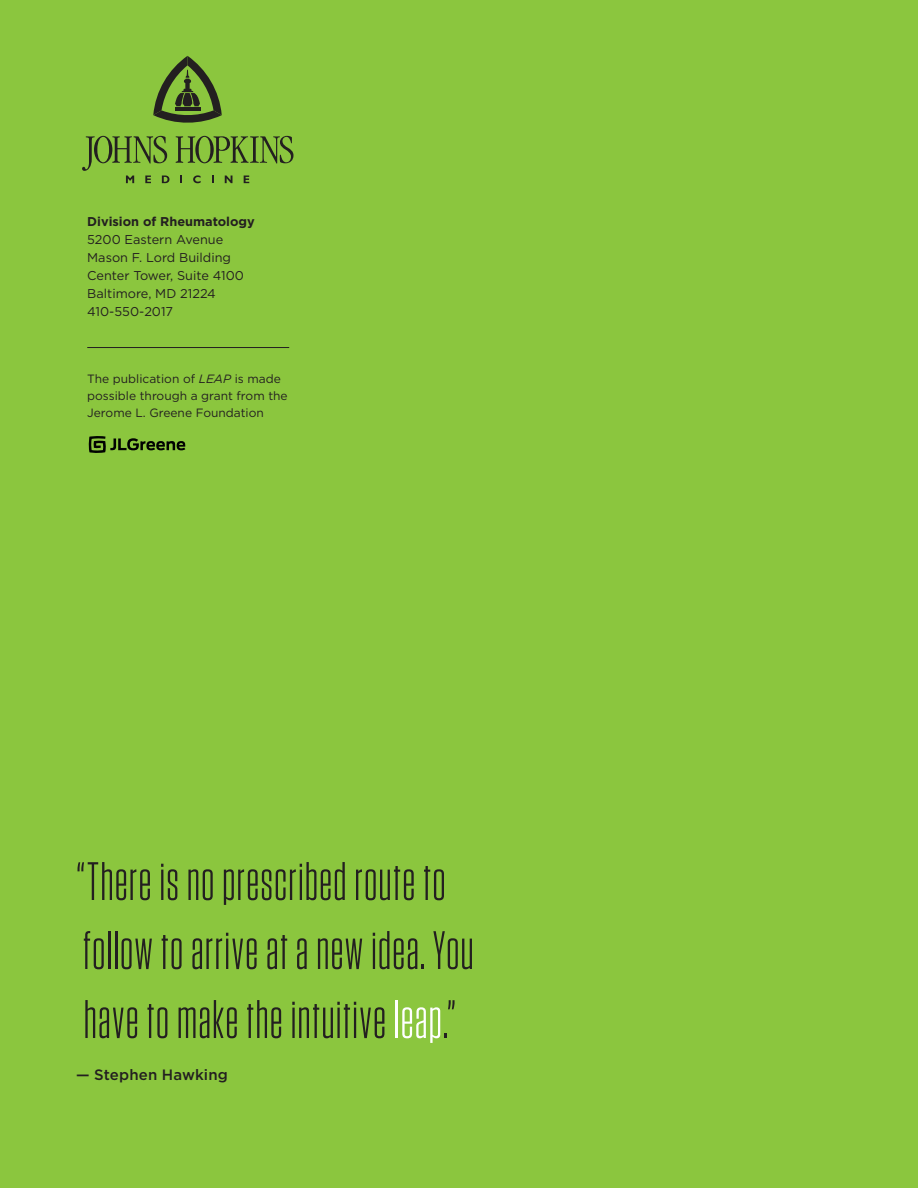
<style>
.page{position:relative;width:918px;height:1188px;background:#8bc63e}
.page>*{position:absolute;margin:0;border:0;box-sizing:border-box;transform-origin:0 0}
.Callout{font:54px/69px "Tungsten Condensed";letter-spacing:.025em;color:#231f20}
.Callout-2{font:500 15px "Gotham";letter-spacing:.01em;color:#231f20}
.t1{font:12.75px/18px "Gotham";color:#231f20}
.t2{font:12px/17.2px "Gotham";color:#231f20}
.s1{font-weight:700}
.s2{font-style:italic}
.s3{color:#fff}
</style>
<div class="page">
<svg style="left:180px;top:176px;width:2px;height:7px"></svg>
<svg style="left:193px;top:175px;width:8px;height:8px"></svg>
<svg style="left:212px;top:176px;width:2px;height:7px"></svg>
<svg style="left:225px;top:176px;width:7px;height:7px"></svg>
<svg style="left:244px;top:176px;width:5px;height:7px"></svg>
<svg style="left:82px;top:136px;width:87px;height:47px"></svg>
<svg style="left:176px;top:136px;width:117px;height:28px"></svg>
<svg style="left:153px;top:56px;width:69px;height:67px"></svg>
<hr style="left:87px;top:347px;width:202px;height:1px;background:#231f20">
<svg style="left:88px;top:436px;width:97px;height:17px"></svg>
<p class="t1" style="left:87px;top:212px;width:169px"><span class="s1">Division of Rheumatology<br></span>5200 Eastern Avenue<br>Mason F. Lord Building<br>Center Tower, Suite 4100<br>Baltimore, MD 21224<br>410-550-2017</p>
<p class="t2" style="left:87px;top:370px;width:202px">The publication of <span class="s2">LEAP</span> is made possible through a grant from the<br>Jerome L. Greene Foundation</p>
<p class="Callout" style="left:76px;top:849px;width:399px">“There is no prescribed route to follow to arrive at a new idea. You have to make the intuitive <span class="s3">leap</span>.”</p>
<p class="Callout-2" style="left:76px;top:1065px;width:153px">— Stephen Hawking</p>
</div>
